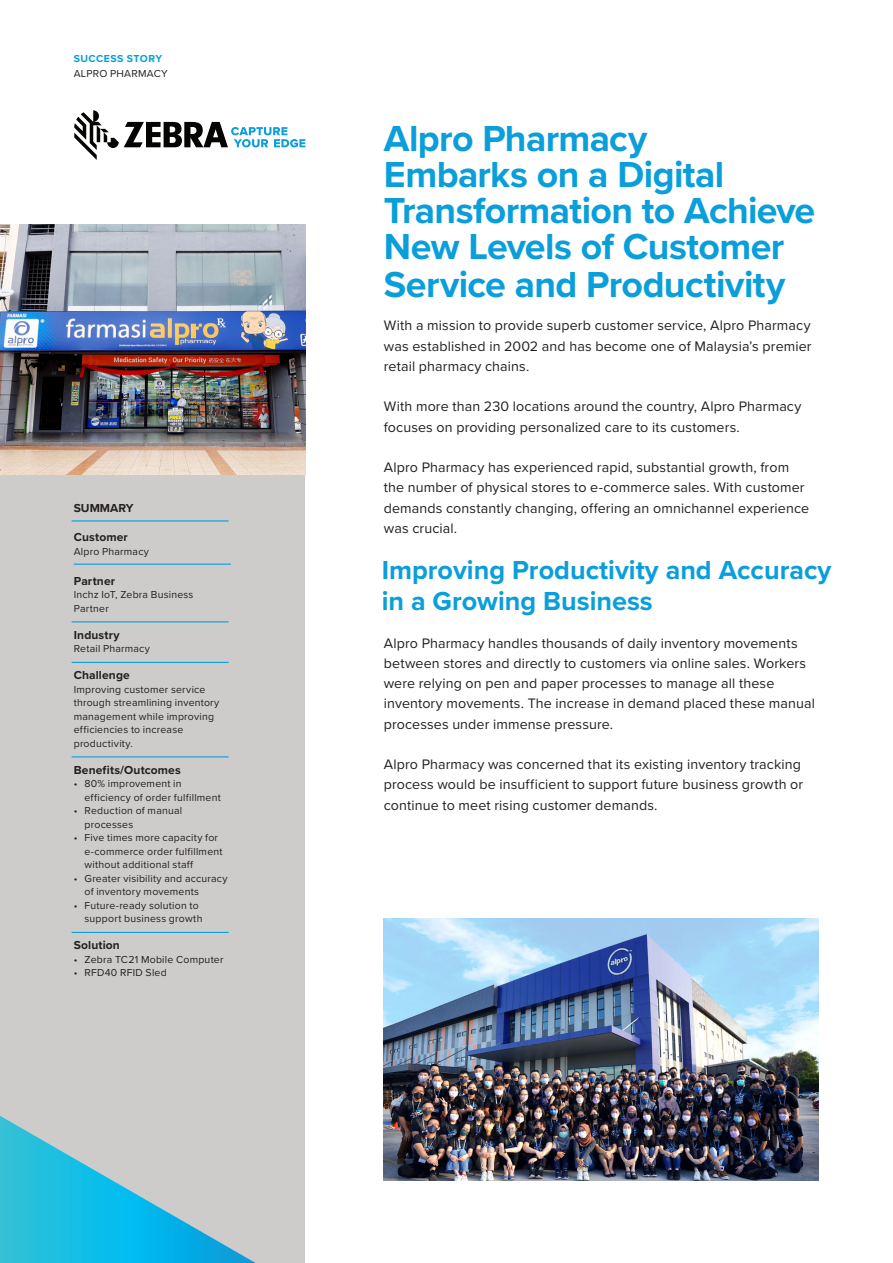
<style>
.page{position:relative;width:893px;height:1263px;background:#fff}
.page>*{position:absolute;margin:0;border:0;box-sizing:border-box;transform-origin:0 0}
.Heading-2-Cover{font:700 37.5px/36.3px "Proxima Nova";letter-spacing:-.015em;color:#0a9edb}
.Heading{font:700 27px/31.5px "Proxima Nova";color:#0a9edb}
.Body{font:14.25px/20.2px "Proxima Nova";letter-spacing:.01em;color:#231f20}
.Heading-2{font:14.25px/20.2px "Proxima Nova";letter-spacing:.01em;color:#231f20}
.t1{font:700 12px "Proxima Nova";letter-spacing:.015em;color:#231f20}
.t2{font:10.5px/13.5px "Proxima Nova";letter-spacing:.02em;color:#231f20}
.t3{font:700 10.5px "Proxima Nova";letter-spacing:.045em;color:#0a9edb}
</style>
<div class="page">
<svg style="left:74px;top:110px;width:231px;height:50px"></svg>
<div style="left:0;top:321px;width:305px;height:942px;background:#ceccca"></div>
<hr style="left:72px;top:520px;width:157px;height:1px;background:#0a9edb">
<hr style="left:74px;top:564px;width:157px;height:1px;background:#0a9edb">
<hr style="left:72px;top:621px;width:157px;height:1px;background:#0a9edb">
<hr style="left:72px;top:662px;width:157px;height:1px;background:#0a9edb">
<hr style="left:72px;top:756px;width:157px;height:1px;background:#0a9edb">
<hr style="left:72px;top:932px;width:157px;height:1px;background:#0a9edb">
<img style="left:0;top:225px;width:305px;height:249px">
<svg style="left:0;top:1116px;width:256px;height:147px"></svg>
<img style="left:383px;top:918px;width:435px;height:262px">
<p class="t3" style="left:74px;top:51px;width:90px">SUCCESS STORY</p>
<p class="t2" style="left:74px;top:66px;width:95px">ALPRO PHARMACY</p>
<p class="t1" style="left:74px;top:499px;width:61px">SUMMARY</p>
<p class="t1" style="left:74px;top:528px;width:56px">Customer</p>
<p class="t2" style="left:74px;top:544px;width:77px">Alpro Pharmacy</p>
<p class="t1" style="left:74px;top:572px;width:43px">Partner</p>
<p class="t2" style="left:74px;top:587px;width:121px">Inchz IoT, Zebra Business<br>Partner</p>
<p class="t1" style="left:74px;top:626px;width:48px">Industry</p>
<p class="t2" style="left:74px;top:641px;width:78px">Retail Pharmacy</p>
<p class="t1" style="left:74px;top:666px;width:58px">Challenge</p>
<p class="t2" style="left:74px;top:682px;width:147px">Improving customer service through streamlining inventory management while improving efficiencies to increase productivity.</p>
<p class="t1" style="left:74px;top:761px;width:109px">Benefits/Outcomes</p>
<p class="t2" style="left:85px;top:776px;width:138px;text-indent:-11px">• 80% improvement in efficiency of order fulfillment</p>
<p class="t2" style="left:85px;top:803px;width:99px;text-indent:-11px">• Reduction of manual processes</p>
<p class="t2" style="left:85px;top:830px;width:139px;text-indent:-11px">• Five times more capacity for e-commerce order fulfillment without additional staff</p>
<p class="t2" style="left:85px;top:871px;width:145px;text-indent:-11px">• Greater visibility and accuracy of inventory movements</p>
<p class="t2" style="left:85px;top:898px;width:119px;text-indent:-11px">• Future-ready solution to support business growth</p>
<p class="t1" style="left:74px;top:936px;width:48px">Solution</p>
<p class="t2" style="left:74px;top:952px;width:151px">• Zebra TC21 Mobile Computer</p>
<p class="t2" style="left:74px;top:965px;width:95px">• RFD40 RFID Sled</p>
<p class="Heading-2-Cover" style="left:384px;top:120px;width:433px">Alpro Pharmacy<br>Embarks on a Digital<br>Transformation to Achieve<br>New Levels of Customer<br>Service and Productivity</p>
<p class="Body" style="left:384px;top:315px;width:429px;text-align:justify">With a mission to provide superb customer service, Alpro Pharmacy was established in 2002 and has become one of Malaysia’s premier retail pharmacy chains.</p>
<p class="Body" style="left:384px;top:396px;width:419px">With more than 230 locations around the country, Alpro Pharmacy focuses on providing personalized care to its customers.</p>
<p class="Body" style="left:384px;top:457px;width:427px">Alpro Pharmacy has experienced rapid, substantial growth, from the number of physical stores to e-commerce sales. With customer demands constantly changing, offering an omnichannel experience was crucial.</p>
<p class="Heading" style="left:382px;top:553px;width:451px">Improving Productivity and Accuracy in a Growing Business</p>
<p class="Heading-2" style="left:384px;top:632px;width:433px">Alpro Pharmacy handles thousands of daily inventory movements between stores and directly to customers via online sales. Workers were relying on pen and paper processes to manage all these inventory movements. The increase in demand placed these manual processes under immense pressure.</p>
<p class="Heading-2" style="left:384px;top:754px;width:421px">Alpro Pharmacy was concerned that its existing inventory tracking process would be insufficient to support future business growth or continue to meet rising customer demands.</p>
</div>
